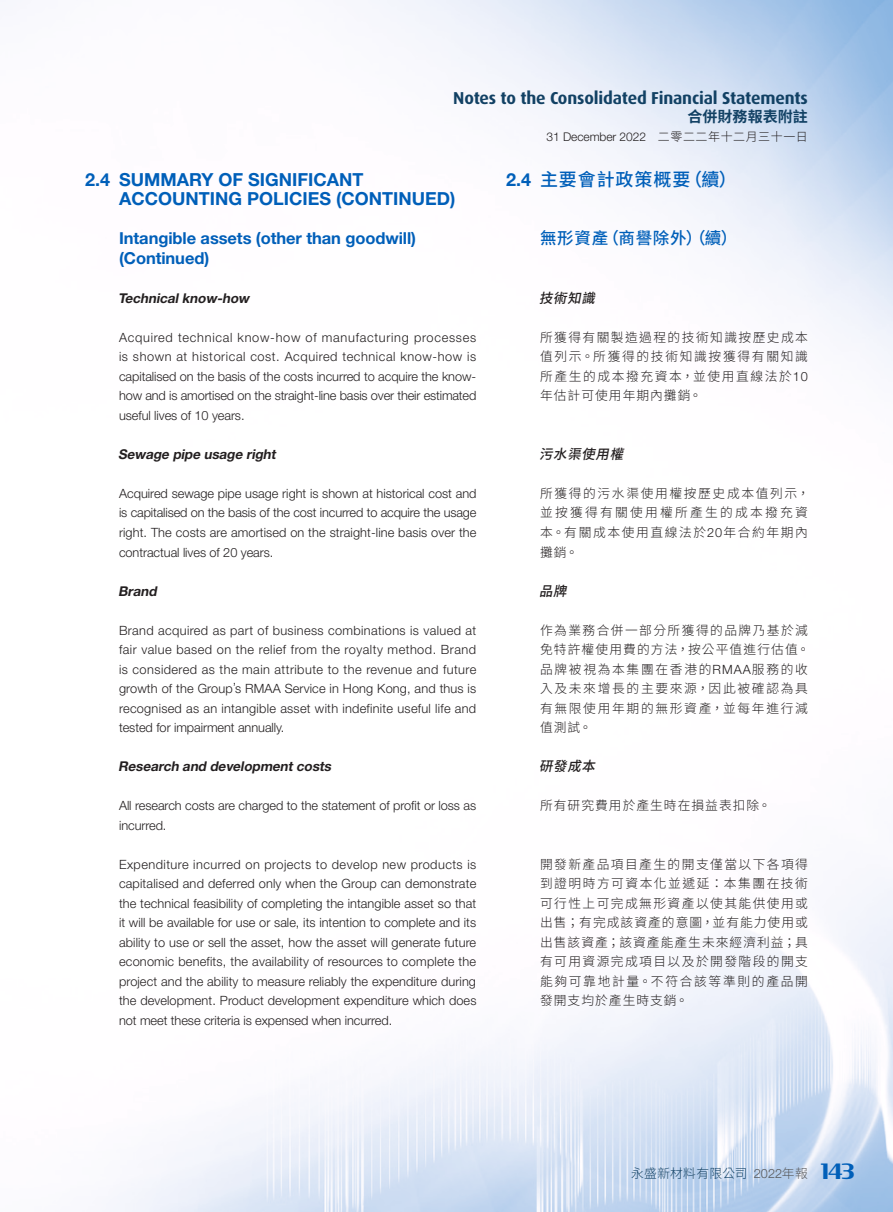
<style>
.page{position:relative;width:893px;height:1212px;background:#fff}
.page>*{position:absolute;margin:0;border:0;box-sizing:border-box;transform-origin:0 0}
.Heading_1{font:700 18px/19.5px "Helvetica Neue LT Std";color:#005fb9}
.C_Heading_1{font:500 18px "Source Han Sans TC";letter-spacing:.05em;color:#005fb9}
.t1{font:700 17.25px "Dax";letter-spacing:-.01em;color:#124164}
.Heading_2{font:700 16.5px/19.5px "Helvetica Neue LT Std";letter-spacing:-.005em;color:#005fb9}
.C_Heading_2{font:500 16.5px "Source Han Sans TC";letter-spacing:.045em;color:#005fb9}
.t2{font:700 15px "Source Han Sans TC";letter-spacing:.005em;color:#124164}
.Heading_3{font:italic 700 13.5px "Helvetica Neue LT Std";color:#231f20}
.C_Heading_3{font:italic 500 13.5px "Source Han Sans TC";color:#231f20}
.Body_Text{font:300 12.75px/19.5px "Helvetica Neue LT Std";letter-spacing:-.005em;color:#231f20;text-align:justify}
.C_Body_Text{font:300 12.75px/19.5px "Source Han Sans TC";letter-spacing:.125em;color:#231f20;text-align:justify}
.t3{font:300 12.75px "Source Han Sans TC";letter-spacing:.02em;color:#124164}
.C_Body_Text-2{font:300 12.75px "Source Han Sans TC";letter-spacing:.08em;color:#231f20}
.t4{font:300 12px "Helvetica Neue LT Std";letter-spacing:-.005em;color:#231f20}
.s1{font-family:"Source Han Sans TC"}
.s2{font-family:"Helvetica Neue LT Std";font-weight:700}
.s3{font-family:"Helvetica Neue LT Std"}
.s4{font-family:"Helvetica Neue LT Std";color:#57585a}
.s5{color:#57585a}
.s6{font-family:"Condor";font-weight:700;font-size:21px;color:#005fb9}
</style>
<div class="page">
<img style="left:109px;top:0;width:784px;height:1212px">
<h2 class="t1" style="left:453px;top:88px;width:356px">Notes to the Consolidated Financial Statements</h2>
<p class="t2" style="left:687px;top:108px;width:122px">合併財務報表附註</p>
<p class="t4" style="left:546px;top:130px;width:263px">31 December 2022<span class="s1">　二零二二年十二月三十一日</span></p>
<p class="Heading_1" style="left:119px;top:169px;width:338px;text-indent:-34px">2.4 SUMMARY OF SIGNIFICANT<br>ACCOUNTING POLICIES (CONTINUED)</p>
<p class="Heading_2" style="left:119px;top:228px;width:299px">Intangible assets (other than goodwill) (Continued)</p>
<p class="Heading_3" style="left:118px;top:290px;width:135px">Technicalknow-how</p>
<p class="Body_Text" style="left:119px;top:327px;width:359px">Acquired technical know-how of manufacturing processes is shown at historical cost. Acquired technical know-how is capitalised on the basis of the costs incurred to acquire the know&shy;how and is amortised on the straight-line basis over their estimated useful lives of 10 years.</p>
<p class="Heading_3" style="left:118px;top:446px;width:162px">Sewage pipe usage right</p>
<p class="Body_Text" style="left:119px;top:483px;width:359px">Acquired sewage pipe usage right is shown at historical cost and is capitalised on the basis of the cost incurred to acquire the usage right. The costs are amortised on the straight-line basis over the contractual lives of 20 years.</p>
<p class="Heading_3" style="left:118px;top:582px;width:43px">Brand</p>
<p class="Body_Text" style="left:119px;top:620px;width:359px">Brand acquired as part of business combinations is valued at fair value based on the relief from the royalty method. Brand is considered as the main attribute to the revenue and future growth of the Group’s RMAA Service in Hong Kong, and thus is recognised as an intangible asset with indefinite useful life and tested for impairment annually.</p>
<p class="Heading_3" style="left:118px;top:758px;width:217px">Research and developmentcosts</p>
<p class="Body_Text" style="left:119px;top:795px;width:359px">All research costs are charged to the statement of profit or loss as incurred.</p>
<p class="Body_Text" style="left:119px;top:854px;width:359px">Expenditure incurred on projects to develop new products is capitalised and deferred only when the Group can demonstrate the technical feasibility of completing the intangible asset so that it will be available for use or sale, its intention to complete and its ability to use or sell the asset, how the asset will generate future economic benefits, the availability of resources to complete the project and the ability to measure reliably the expenditure during the development. Product development expenditure which does not meet these criteria is expensed when incurred.</p>
<p class="C_Heading_1" style="left:506px;top:169px;width:232px"><span class="s2">2.4</span> 主要會計政策概要（續）</p>
<p class="C_Heading_2" style="left:540px;top:229px;width:199px">無形資產（商譽除外）（續）</p>
<p class="C_Heading_3" style="left:539px;top:290px;width:64px">技術知識</p>
<p class="C_Body_Text" style="left:540px;top:328px;width:269px">所獲得有關製造過程的技術知識按歷史成本值列示。所獲得的技術知識按獲得有關知識所產生的成本撥充資本，並使用直線法於<span class="s3">10</span>年估計可使用年期內攤銷。</p>
<p class="C_Heading_3" style="left:539px;top:446px;width:92px">污水渠使用權</p>
<p class="C_Body_Text" style="left:540px;top:484px;width:271px;text-align:left">所獲得的污水渠使用權按歷史成本值列示，並按獲得有關使用權所產生的成本撥充資本。有關成本使用直線法於<span class="s3">20</span>年合約年期內攤銷。</p>
<p class="C_Heading_3" style="left:539px;top:583px;width:36px">品牌</p>
<p class="C_Body_Text" style="left:540px;top:620px;width:271px;text-align:left">作為業務合併一部分所獲得的品牌乃基於減免特許權使用費的方法，按公平值進行估值。品牌被視為本集團在香港的<span class="s3">RMAA</span>服務的收入及未來增長的主要來源，因此被確認為具有無限使用年期的無形資產，並每年進行減值測試。</p>
<p class="C_Heading_3" style="left:539px;top:758px;width:64px">研發成本</p>
<p class="C_Body_Text-2" style="left:540px;top:798px;width:232px">所有研究費用於產生時在損益表扣除。</p>
<p class="C_Body_Text" style="left:540px;top:854px;width:269px">開發新產品項目產生的開支僅當以下各項得到證明時方可資本化並遞延：本集團在技術可行性上可完成無形資產以使其能供使用或出售；有完成該資產的意圖，並有能力使用或出售該資產；該資產能產生未來經濟利益；具有可用資源完成項目以及於開發階段的開支能夠可靠地計量。不符合該等準則的產品開發開支均於產生時支銷。</p>
<p class="t3" style="left:631px;top:1166px;width:225px">永盛新材料有限公司 <span class="s4">2022</span><span class="s5">年報</span> <span class="s6">143</span></p>
</div>
